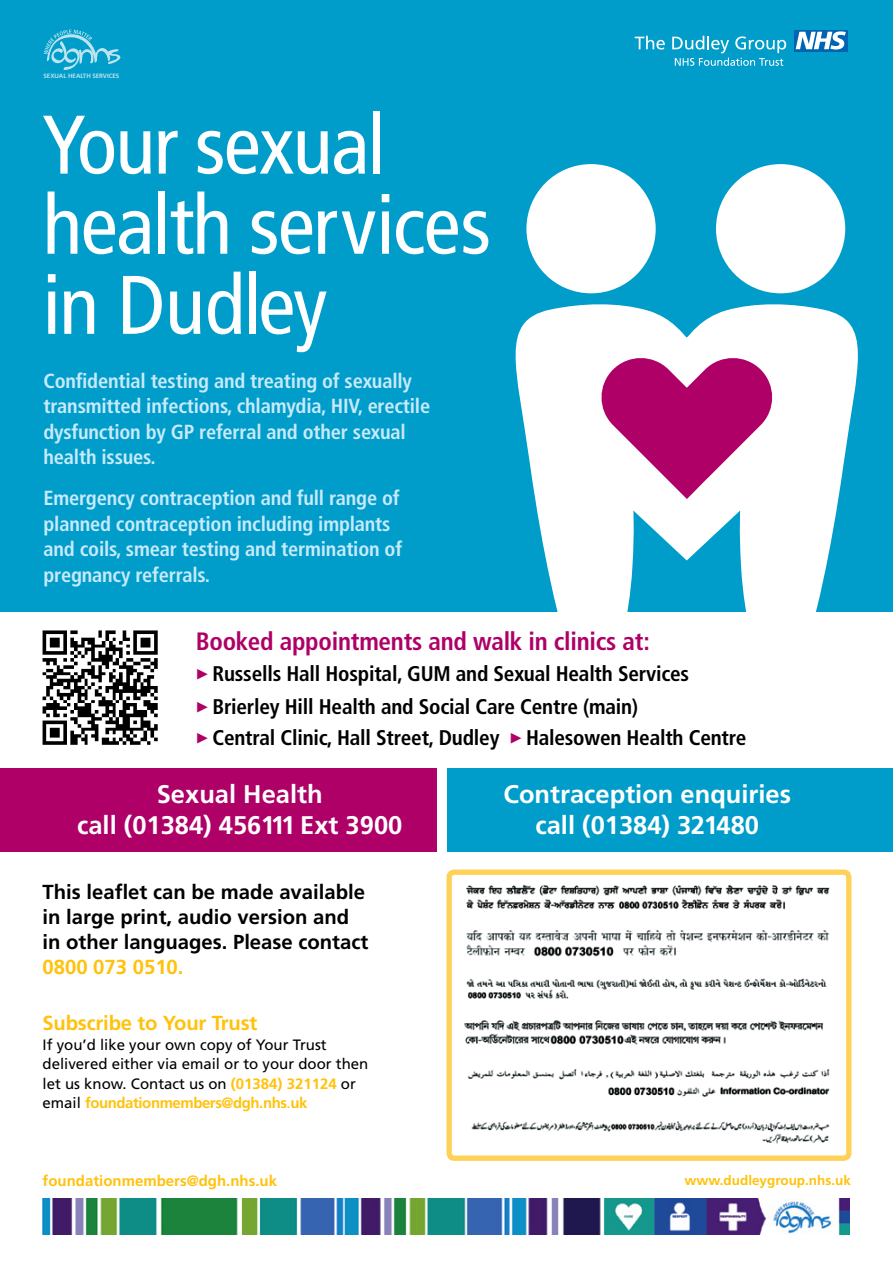
<style>
.page{position:relative;width:893px;height:1263px;background:#fff}
.page>*{position:absolute;margin:0;border:0;box-sizing:border-box;transform-origin:0 0}
.t1{font:condensed 82.95px/80.1px "Frutiger LT";letter-spacing:-.02em;color:#fff}
.t2{font:700 25.5px/31.5px "Frutiger LT";color:#fff;text-align:center}
.t3{font:700 condensed 25.05px "Frutiger LT";letter-spacing:-.01em;color:#ae0067}
.t4{font:700 condensed 21.15px/32px "Frutiger LT";letter-spacing:-.01em;color:#000}
.t5{font:700 condensed 20.4px/25.5px "Frutiger LT";letter-spacing:-.01em;color:#c8eafb}
.t6{font:700 20.25px/25.2px "Frutiger LT";color:#000}
.t7{font:700 20.25px "Frutiger LT";letter-spacing:-.01em;color:#ffc20c}
.t8{font:15px/19.5px "Frutiger LT";color:#000}
.t9{font:700 15px "Frutiger LT";color:#ffc20c}
.t10{font:700 13.5px "Frutiger LT";color:#ffc20c}
.t11{font:700 6.3px "Frutiger LT";letter-spacing:-.01em;color:#bde4f0}
.s1{font-family:"Linobats";font-weight:400;font-stretch:normal;font-size:13.5px;color:#ae0067}
.s2{font-weight:700;color:#ffc20c}
.s3{color:#ffc20c}
</style>
<div class="page">
<img style="left:452px;top:875px;width:378px;height:269px">
<div style="left:446px;top:869px;width:405px;height:292px;border:5px solid #ffd156;border-radius:5px"></div>
<img style="left:43px;top:1198px;width:806px;height:37px">
<div style="left:0;top:768px;width:437px;height:84px;background:#ae0067"></div>
<div style="left:448px;top:768px;width:445px;height:84px;background:#009dca"></div>
<div style="left:0;top:0;width:893px;height:611px;background:#009dca"></div>
<svg style="left:635px;top:36px;width:30px;height:14px"></svg>
<div style="left:794px;top:30px;width:54px;height:21px;background:#0064b5"></div>
<svg style="left:796px;top:31px;width:50px;height:19px"></svg>
<svg style="left:672px;top:36px;width:114px;height:30px"></svg>
<div style="left:526px;top:164px;width:130px;height:129px;background:#fff;border-radius:50%"></div>
<div style="left:716px;top:164px;width:129px;height:129px;background:#fff;border-radius:50%"></div>
<svg style="left:499px;top:304px;width:375px;height:308px;fill:#fff"></svg>
<svg style="left:598px;top:354px;width:178px;height:145px"></svg>
<svg style="left:44px;top:30px;width:77px;height:40px"></svg>
<img style="left:42px;top:630px;width:116px;height:115px">
<p class="t11" style="left:44px;top:72px;width:77px">SEXUAL HEALTH SERVICES</p>
<h1 class="t1" style="left:43px;top:105px;width:450px">Your sexual health services in Dudley</h1>
<p class="t5" style="left:44px;top:368px;width:388px">Confidential testing and treating of sexually transmitted infections, chlamydia, HIV, erectile dysfunction by GP referral and other sexual health issues.</p>
<p class="t5" style="left:44px;top:486px;width:360px">Emergency contraception and full range of planned contraception including implants and coils, smear testing and termination of pregnancy referrals.</p>
<p class="t3" style="left:196px;top:626px;width:456px">Booked appointments and walk in clinics at:</p>
<p class="t4" style="left:196px;top:658px;width:552px"><span class="s1">q</span> Russells Hall Hospital, GUM and Sexual Health Services<br><span class="s1">q</span> Brierley Hill Health and Social Care Centre (main)<br><span class="s1">q</span> Central Clinic, Hall Street, Dudley <span class="s1">q</span> Halesowen Health Centre</p>
<p class="t2" style="left:77px;top:778px;width:327px">Sexual Health<br>call (01384) 456111 Ext 3900</p>
<p class="t2" style="left:503px;top:778px;width:289px">Contraception enquiries call (01384) 321480</p>
<p class="t6" style="left:43px;top:879px;width:327px">This leaflet can be made available in large print, audio version and in other languages. Please contact</p>
<p class="t7" style="left:43px;top:955px;width:143px">0800 073 0510.</p>
<p class="t7" style="left:43px;top:1011px;width:217px">Subscribe to Your Trust</p>
<p class="t8" style="left:43px;top:1035px;width:327px">If you’d like your own copy of Your Trust delivered either via email or to your door then let us know. Contact us on <span class="s2">(01384) 321124</span> or email <span class="s2">foundationmembers@dgh.nhs</span><span class="s3">.</span><span class="s2">uk</span></p>
<p class="t9" style="left:43px;top:1172px;width:236px">foundationmembers@dgh.nhs.uk</p>
<p class="t10" style="left:685px;top:1172px;width:168px">www.dudleygroup.nhs.uk</p>
</div>
